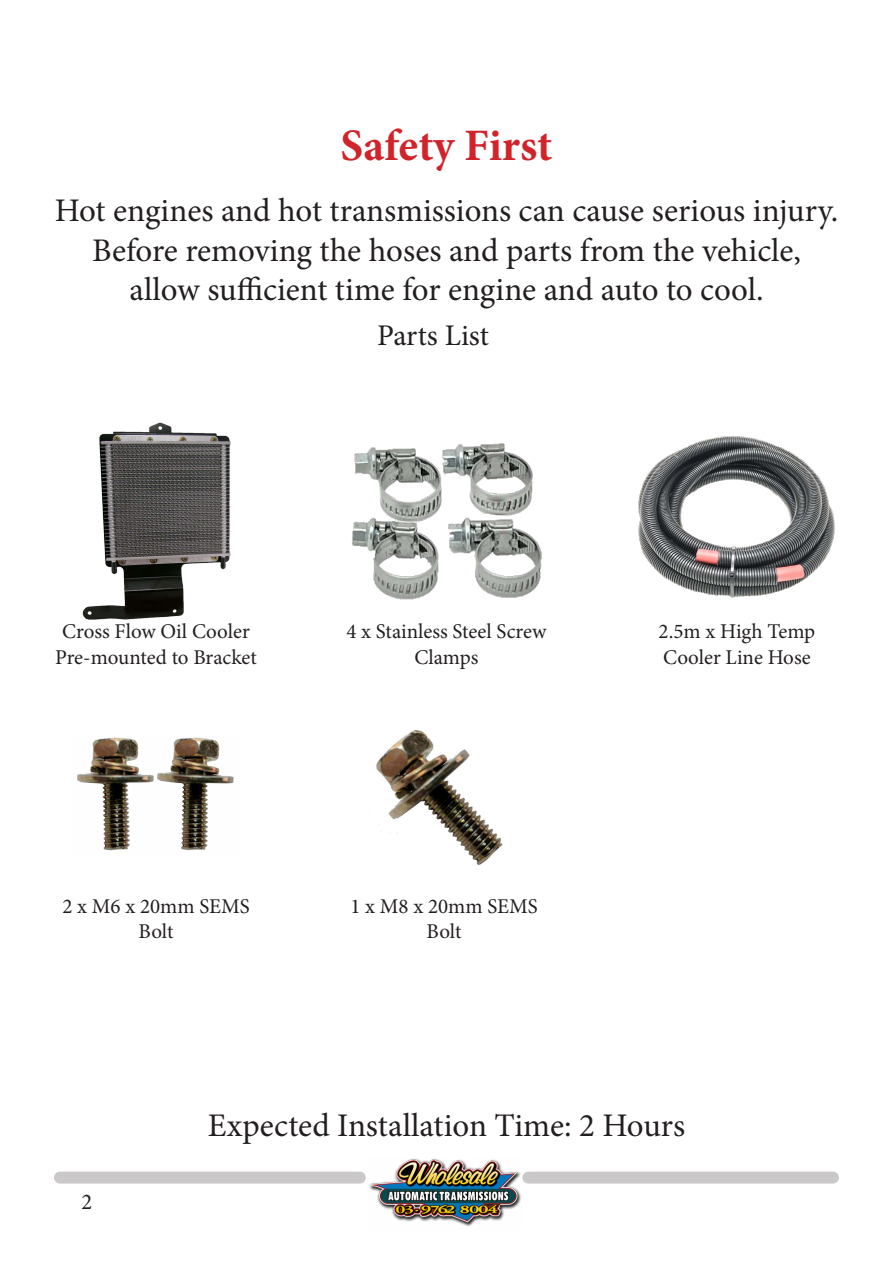
<style>
.page{position:relative;width:893px;height:1263px;background:#fff}
.page>*{position:absolute;margin:0;border:0;box-sizing:border-box;transform-origin:0 0}
.t1{font:700 45px "Minion Pro";letter-spacing:-.005em;color:#d1232a}
.t2{font:33px/39.6px "Minion Pro";color:#231f20;text-align:center}
.t3{font:30px "Minion Pro";letter-spacing:-.005em;color:#231f20}
.t4{font:22.5px "Minion Pro";color:#231f20}
.t5{font:21px/25.2px "Minion Pro";color:#231f20;text-align:center}
</style>
<div class="page">
<div style="left:54px;top:1172px;width:312px;height:11px;background:#cbc8c9;border-radius:6px"></div>
<div style="left:522px;top:1172px;width:317px;height:11px;background:#cbc8c9;border-radius:6px"></div>
<img style="left:369px;top:1158px;width:152px;height:69px">
<img style="left:352px;top:443px;width:190px;height:157px">
<img style="left:638px;top:436px;width:197px;height:162px">
<img style="left:77px;top:737px;width:157px;height:114px">
<img style="left:82px;top:422px;width:149px;height:198px">
<img style="left:376px;top:730px;width:127px;height:135px">
<p class="t1" style="left:340px;top:114px;width:213px">Safety First</p>
<p class="t2" style="left:55px;top:191px;width:785px">Hot engines and hot transmissions can cause serious injury.<br>Before removing the hoses and parts from the vehicle, allow sufficient time for engine and auto to cool.</p>
<p class="t3" style="left:377px;top:315px;width:113px">Parts List</p>
<p class="t5" style="left:55px;top:619px;width:203px">Cross Flow Oil Cooler<br>Pre-mounted to Bracket</p>
<p class="t5" style="left:346px;top:619px;width:202px">4 x Stainless Steel Screw<br>Clamps</p>
<p class="t5" style="left:659px;top:619px;width:158px;text-align:left">2.5m x High Temp<br>Cooler Line Hose</p>
<p class="t5" style="left:62px;top:894px;width:189px">2 x M6 x 20mm SEMS<br>Bolt</p>
<p class="t5" style="left:350px;top:894px;width:189px">1 x M8 x 20mm SEMS<br>Bolt</p>
<p class="t4" style="left:82px;top:1187px;width:12px">2</p>
<p class="t2" style="left:208px;top:1106px;width:479px">Expected Installation Time: 2 Hours</p>
</div>
